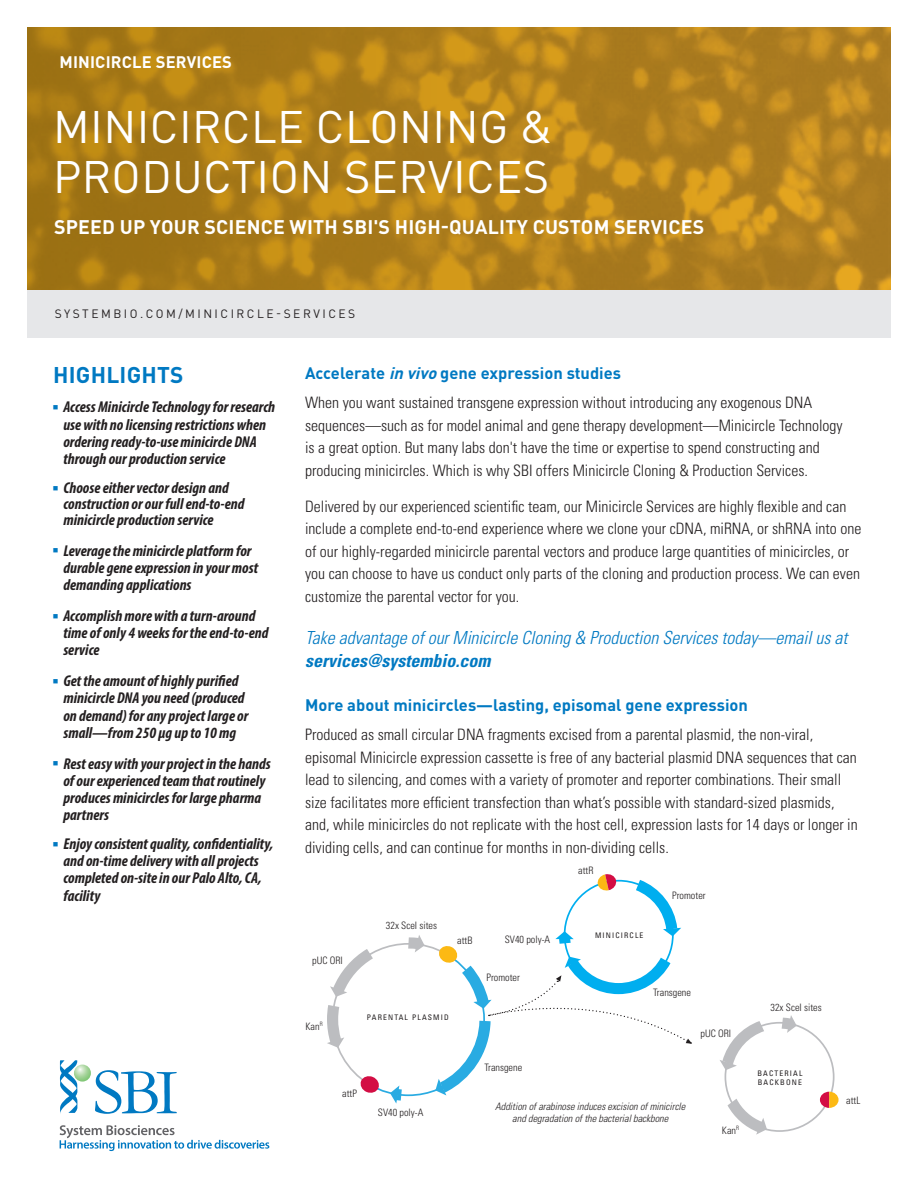
<style>
.page{position:relative;width:918px;height:1188px;background:#fff}
.page>*{position:absolute;margin:0;border:0;box-sizing:border-box;transform-origin:0 0}
.t1{font:45px "DINOT";letter-spacing:.01em;color:#fff}
.t2{font:700 22.5px "DINOT";letter-spacing:.01em;color:#0079c2}
.t3{font:700 19.5px "DINOT";letter-spacing:.01em;color:#fff}
.Body_Copy_01{font:italic 300 condensed 18px/22.5px "Univers LT Std";color:#0079c2}
.Body_Copy_01-2{font:700 16.5px "DINOT";color:#0079c2}
.t4{font:700 16.5px "DINOT";letter-spacing:.01em;color:#fff}
.Body_Copy_01-3{font:300 condensed 15.75px/22.5px "Univers LT Std";color:#231f20}
.Body_Copy_01-4{font:italic 700 condensed 15.75px/17.2px "Myriad Pro";color:#231f20}
.t5{font:12px "DINOT";letter-spacing:.21em;color:#231f20}
.t6{font:300 condensed 10.2px "Univers LT Std";color:#231f20}
.t7{font:italic 300 condensed 10.2px/12.3px "Univers LT Std";color:#231f20;text-align:center}
.t8{font:condensed 7.65px/9.1px "Univers LT Std";letter-spacing:.15em;color:#231f20}
.s1{color:#0079c2}
.s2{font-style:italic}
.s3{font-weight:700}
</style>
<div class="page">
<div style="left:27px;top:290px;width:864px;height:48px;background:#e6e7e9"></div>
<svg style="left:95px;top:1070px;width:82px;height:44px"></svg>
<svg style="left:60px;top:1060px;width:17px;height:54px"></svg>
<svg style="left:74px;top:1065px;width:17px;height:17px"></svg>
<svg style="left:60px;top:1125px;width:209px;height:26px"></svg>
<svg style="left:27px;top:27px;width:864px;height:263px;background:#b1801a"></svg>
<svg style="left:327px;top:874px;width:365px;height:230px"></svg>
<svg style="left:820px;top:1092px;width:19px;height:16px"></svg>
<svg style="left:720px;top:1021px;width:44px;height:49px"></svg>
<svg style="left:782px;top:1015px;width:15px;height:18px"></svg>
<svg style="left:728px;top:1099px;width:39px;height:36px"></svg>
<p class="t4" style="left:59px;top:51px;width:174px">MINICIRCLE SERVICES</p>
<p class="t1" style="left:53px;top:99px;width:501px">MINICIRCLE CLONING &amp;</p>
<p class="t1" style="left:53px;top:148px;width:498px">PRODUCTION SERVICES</p>
<p class="t3" style="left:54px;top:214px;width:652px">SPEED UP YOUR SCIENCE WITH SBI'S HIGH-QUALITY CUSTOM SERVICES</p>
<p class="t5" style="left:55px;top:306px;width:302px">SYSTEMBIO.COM/MINICIRCLE-SERVICES</p>
<p class="t2" style="left:53px;top:361px;width:132px">HIGHLIGHTS</p>
<p class="Body_Copy_01-4" style="left:63px;top:398px;width:213px;text-indent:-10px"><span class="s1">■</span> Access Minicircle Technology for research use with no licensing restrictions when ordering ready-to-use minicircle DNA through our production service</p>
<p class="Body_Copy_01-4" style="left:63px;top:480px;width:183px;line-height:15.8px;text-indent:-10px"><span class="s1">■</span> Choose either vector design and construction or our full end-to-end minicircle production service</p>
<p class="Body_Copy_01-4" style="left:63px;top:541px;width:196px;text-indent:-10px"><span class="s1">■</span> Leverage the minicircle platform for durable gene expression in your most demanding applications</p>
<p class="Body_Copy_01-4" style="left:63px;top:607px;width:207px;text-indent:-10px"><span class="s1">■</span> Accomplish more with a turn-around time of only 4 weeks for the end-to-end service</p>
<p class="Body_Copy_01-4" style="left:63px;top:672px;width:187px;text-indent:-10px"><span class="s1">■</span> Get the amount of highly purified minicircle DNA you need (produced on demand) for any project large or small—from 250 µg up to 10 mg</p>
<p class="Body_Copy_01-4" style="left:63px;top:754px;width:209px;text-indent:-10px"><span class="s1">■</span> Rest easy with your project in the hands of our experienced team that routinely produces minicircles for large pharma partners</p>
<p class="Body_Copy_01-4" style="left:63px;top:835px;width:212px;text-indent:-10px"><span class="s1">■</span> Enjoy consistent quality, confidentiality, and on-time delivery with all projects completed on-site in our Palo Alto, CA, facility</p>
<p class="Body_Copy_01-2" style="left:305px;top:362px;width:318px">Accelerate <span class="s2">in vivo</span> gene expression studies</p>
<p class="Body_Copy_01-3" style="left:305px;top:391px;width:539px">When you want sustained transgene expression without introducing any exogenous DNA sequences—such as for model animal and gene therapy development—Minicircle Technology is a great option. But many labs don't have the time or expertise to spend constructing and producing minicircles. Which is why SBI offers Minicircle Cloning &amp; Production Services.</p>
<p class="Body_Copy_01-3" style="left:305px;top:495px;width:558px">Delivered by our experienced scientific team, our Minicircle Services are highly flexible and can include a complete end-to-end experience where we clone your cDNA, miRNA, or shRNA into one of our highly-regarded minicircle parental vectors and produce large quantities of minicircles, or you can choose to have us conduct only parts of the cloning and production process. We can even customize the parental vector for you.</p>
<p class="Body_Copy_01" style="left:305px;top:627px;width:544px">Take advantage of our Minicircle Cloning &amp; Production Services today—email us at <span class="s3">services@systembio.com</span></p>
<p class="Body_Copy_01-2" style="left:305px;top:694px;width:444px">More about minicircles—lasting, episomal gene expression</p>
<p class="Body_Copy_01-3" style="left:305px;top:724px;width:554px">Produced as small circular DNA fragments excised from a parental plasmid, the non-viral, episomal Minicircle expression cassette is free of any bacterial plasmid DNA sequences that can lead to silencing, and comes with a variety of promoter and reporter combinations. Their small size facilitates more efficient transfection than what’s possible with standard-sized plasmids, and, while minicircles do not replicate with the host cell, expression lasts for 14 days or longer in dividing cells, and can continue for months in non-dividing cells.</p>
<p class="t6" style="left:312px;top:954px;width:32px">pUC ORI</p>
<p class="t6" style="left:306px;top:1020px;width:19px">Kan<sup>R</sup></p>
<p class="t6" style="left:386px;top:919px;width:53px">32x SceI sites</p>
<p class="t6" style="left:457px;top:934px;width:17px">attB</p>
<p class="t8" style="left:367px;top:1013px;width:83px">PARENTAL PLASMID</p>
<p class="t6" style="left:342px;top:1087px;width:16px">attP</p>
<p class="t6" style="left:378px;top:1106px;width:47px">SV40 poly-A</p>
<p class="t6" style="left:505px;top:933px;width:47px">SV40 poly-A</p>
<p class="t6" style="left:487px;top:972px;width:35px">Promoter</p>
<p class="t6" style="left:578px;top:864px;width:17px">attR</p>
<p class="t8" style="left:595px;top:931px;width:50px">MINICIRCLE</p>
<p class="t6" style="left:672px;top:889px;width:35px">Promoter</p>
<p class="t6" style="left:653px;top:987px;width:39px">Transgene</p>
<p class="t6" style="left:701px;top:1027px;width:32px">pUC ORI</p>
<p class="t6" style="left:484px;top:1062px;width:39px">Transgene</p>
<p class="t7" style="left:495px;top:1101px;width:192px">Addition of arabinose induces excision of minicircle and degradation of the bacterial backbone</p>
<p class="t6" style="left:722px;top:1124px;width:19px">Kan<sup>R</sup></p>
<p class="t6" style="left:771px;top:1001px;width:53px">32x SceI sites</p>
<p class="t8" style="left:757px;top:1068px;width:47px">BACTERIAL<br>BACKBONE</p>
<p class="t6" style="left:846px;top:1094px;width:16px">attL</p>
</div>
